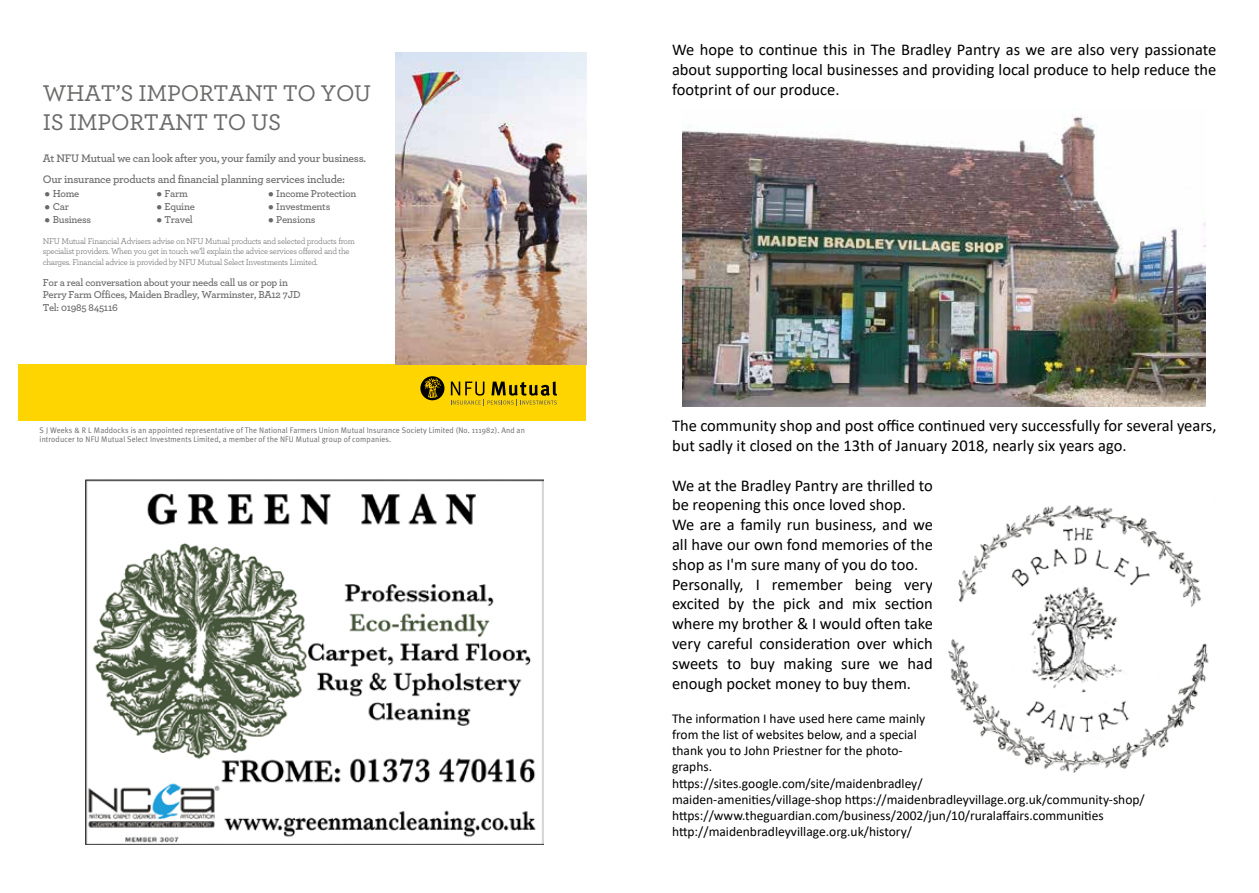
<style>
.page{position:relative;width:1259px;height:893px;background:#fff}
.page>*{position:absolute;margin:0;border:0;box-sizing:border-box;transform-origin:0 0}
.t1{font:23.85px/28.7px "All And None";letter-spacing:-.01em;color:#6b6a69}
.t2{font:16.5px/19.8px "Calibri";color:#000}
.t3{font:13.5px/16.2px "Calibri";color:#000}
.t4{font:11.4px/21px "All And None";letter-spacing:-.025em;color:#6b6a69}
.t5{font:10.5px/12.6px "All And None";letter-spacing:-.025em;color:#6b6a69}
.t6{font:8.55px/10.4px "All And None";letter-spacing:-.03em;color:#6b6a69}
.t7{font:8.1px/9.1px "All And None";color:#6b6a69}
.s1{font-size:7.65px}
</style>
<div class="page">
<div style="left:18px;top:364px;width:568px;height:57px;background:#ffd500"></div>
<div style="left:420px;top:376px;width:24px;height:24px;background:#000;border-radius:50%"></div>
<svg style="left:424px;top:378px;width:17px;height:20px"></svg>
<svg style="left:451px;top:381px;width:106px;height:25px"></svg>
<img style="left:396px;top:52px;width:190px;height:312px">
<img style="left:86px;top:480px;width:458px;height:365px">
<img style="left:683px;top:115px;width:522px;height:291px">
<img style="left:948px;top:505px;width:261px;height:268px">
<h1 class="t1" style="left:43px;top:80px;width:330px">WHAT’S IMPORTANT TO YOU<br>IS IMPORTANT TO US</h1>
<p class="t4" style="left:43px;top:148px;width:325px">At NFU Mutual we can look after you, your family and your business.<br>Our insurance products and financial planning services include:</p>
<p class="t5" style="left:45px;top:188px;width:48px"><span class="s1">l</span> Home<br><span class="s1">l</span> Car<br><span class="s1">l</span> Business</p>
<p class="t5" style="left:156px;top:188px;width:40px"><span class="s1">l</span> Farm <span class="s1">l</span> Equine <span class="s1">l</span> Travel</p>
<p class="t5" style="left:268px;top:188px;width:90px"><span class="s1">l</span> Income Protection <span class="s1">l</span> Investments<br><span class="s1">l</span> Pensions</p>
<p class="t6" style="left:43px;top:237px;width:314px">NFU Mutual Financial Advisers advise on NFU Mutual products and selected products from specialist providers. When you get in touch we’ll explain the advice services offered and the charges. Financial advice is provided by NFU Mutual Select Investments Limited.</p>
<p class="t5" style="left:43px;top:277px;width:259px">For a real conversation about your needs call us or pop in<br>Perry Farm Offices, Maiden Bradley, Warminster, BA12 7JD<br>Tel: 01985 845116</p>
<p class="t7" style="left:40px;top:426px;width:487px">S J Weeks &amp; R L Maddocks is an appointed representative of The National Farmers Union Mutual Insurance Society Limited (No. 111982). And an introducer to NFU Mutual Select Investments Limited, a member of the NFU Mutual group of companies.</p>
<p class="t2" style="left:672px;top:39px;width:546px;text-align:justify">We hope to continue this in The Bradley Pantry as we are also very passionate about supporting local businesses and providing local produce to help reduce the footprint of our produce.</p>
<p class="t2" style="left:672px;top:415px;width:546px">The community shop and post office continued very successfully for several years, but sadly it closed on the 13th of January 2018, nearly six years ago.</p>
<p class="t2" style="left:672px;top:475px;width:262px">We at the Bradley Pantry are thrilled to be reopening this once loved shop.<br>We are a family run business, and we all have our own fond memories of the shop as I'm sure many of you do too.<br>Personally, I remember being very excited by the pick and mix section where my brother &amp; I would often take very careful consideration over which sweets to buy making sure we had enough pocket money to buy them.</p>
<p class="t3" style="left:672px;top:710px;width:474px">The information I have used here came mainly<br>from the list of websites below, and a special<br>thank you to John Priestner for the photo-<br>graphs.<br>https://sites.google.com/site/maidenbradley/<br>maiden-amenities/village-shop https://maidenbradleyvillage.org.uk/community-shop/ https://www.theguardian.com/business/2002/jun/10/ruralaffairs.communities http://maidenbradleyvillage.org.uk/history/</p>
</div>
